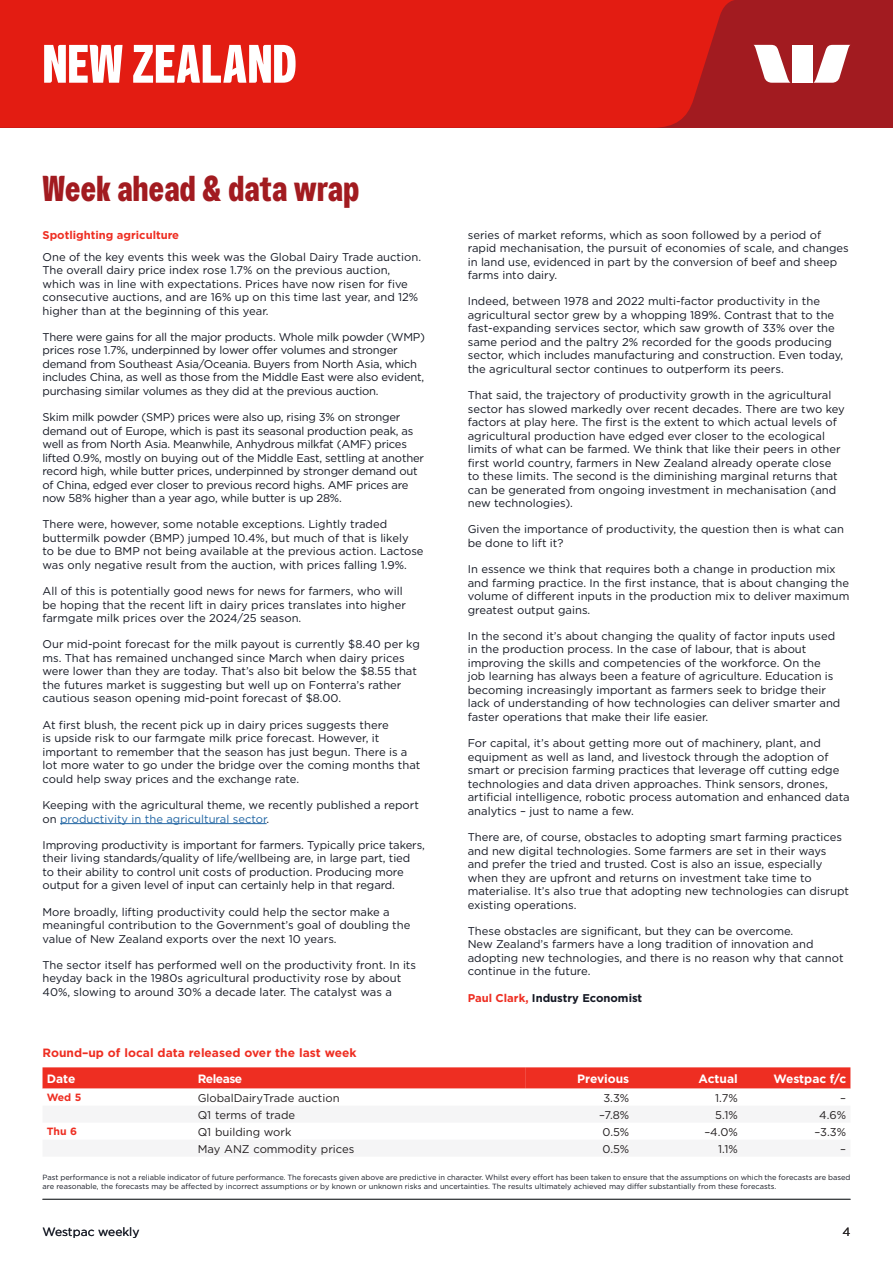
<style>
.page{position:relative;width:893px;height:1263px;background:#fff}
.page>*{position:absolute;margin:0;border:0;box-sizing:border-box;transform-origin:0 0}
.t1{font:700 54px "Westpac";color:#fff}
.t2{font:700 36px "Westpac";letter-spacing:.01em;color:#a21b20}
.TABLE_HEADING{font:700 12px "Gotham";color:#ee2e22}
.TABLE_SUBHEADING{font:700 12px "Gotham";color:#fff}
.t3{font:12px "Gotham";color:#141823}
.TABLE_SUBHEADING-2{font:700 12px "Gotham";letter-spacing:-.04em;color:#fff}
.t4{font:12px "Gotham";color:#231f20}
.t5{font:11.25px/13.5px "Gotham";color:#141823}
.t6{font:11.25px/13.5px "Gotham";letter-spacing:-.02em;color:#141823}
.Calendar_table_text{font:11.25px "Gotham";color:#231f20}
.Calendar_text_right_aligned{font:11.25px "Gotham";color:#231f20}
.t7{font:700 11.25px "Gotham";color:#141823}
.t8{font:700 11.25px "Gotham";color:#ee2e22}
.CALENDAR_TABLE_BODY{font:700 10.5px "Gotham";color:#ee2e22}
.t9{font:7.5px/9px "Gotham";color:#141823}
.s1{color:#2266a4}
.s2{color:#ee2e22}
</style>
<div class="page">
<hr style="left:43px;top:1199px;width:807px;height:1px;background:#383b3f">
<div style="left:0;top:0;width:893px;height:128px;background:#a21b20"></div>
<div style="left:0;top:0;width:734px;height:128px;background:#e31c12"></div>
<svg style="left:754px;top:45px;width:37px;height:38px"></svg>
<svg style="left:813px;top:45px;width:37px;height:38px"></svg>
<div style="left:792px;top:45px;width:20px;height:38px;background:#fff"></div>
<hr style="left:60px;top:823px;width:207px;height:1px;background:#2266a4">
<svg style="left:43px;top:1067px;width:807px;height:22px;background:#ee372b"></svg>
<h1 class="t1" style="left:43px;top:32px;width:256px">NEW ZEALAND</h1>
<h2 class="t2" style="left:43px;top:167px;width:318px">Week ahead &amp; data wrap</h2>
<p class="t8" style="left:43px;top:227px;width:138px">Spotlighting agriculture</p>
<p class="t5" style="left:43px;top:250px;width:380px">One of the key events this week was the Global Dairy Trade auction.<br>The overall dairy price index rose 1.7% on the previous auction, which was in line with expectations. Prices have now risen for five consecutive auctions, and are 16% up on this time last year, and 12% higher than at the beginning of this year.</p>
<p class="t6" style="left:43px;top:330px;width:384px">There were gains for all the major products. Whole milk powder (WMP) prices rose 1.7%, underpinned by lower offer volumes and stronger demand from Southeast Asia/Oceania. Buyers from North Asia, which includes China, as well as those from the Middle East were also evident, purchasing similar volumes as they did at the previous auction.</p>
<p class="t6" style="left:43px;top:410px;width:383px">Skim milk powder (SMP) prices were also up, rising 3% on stronger demand out of Europe, which is past its seasonal production peak, as well as from North Asia. Meanwhile, Anhydrous milkfat (AMF) prices lifted 0.9%, mostly on buying out of the Middle East, settling at another record high, while butter prices, underpinned by stronger demand out of China, edged ever closer to previous record highs. AMF prices are now 58% higher than a year ago, while butter is up 28%.</p>
<p class="t5" style="left:43px;top:517px;width:383px">There were, however, some notable exceptions. Lightly traded buttermilk powder (BMP) jumped 10.4%, but much of that is likely<br>to be due to BMP not being available at the previous action. Lactose was only negative result from the auction, with prices falling 1.9%.</p>
<p class="t5" style="left:43px;top:584px;width:365px">All of this is potentially good news for news for farmers, who will be hoping that the recent lift in dairy prices translates into higher farmgate milk prices over the 2024/25 season.</p>
<p class="t5" style="left:43px;top:637px;width:379px">Our mid-point forecast for the milk payout is currently $8.40 per kg ms. That has remained unchanged since March when dairy prices were lower than they are today. That’s also bit below the $8.55 that the futures market is suggesting but well up on Fonterra’s rather cautious season opening mid-point forecast of $8.00.</p>
<p class="t5" style="left:43px;top:718px;width:379px">At first blush, the recent pick up in dairy prices suggests there<br>is upside risk to our farmgate milk price forecast. However, it important to remember that the season has just begun. There is a lot more water to go under the bridge over the coming months that could help sway prices and the exchange rate.</p>
<p class="t5" style="left:43px;top:798px;width:378px">Keeping with the agricultural theme, we recently published a report on <span class="s1">productivity in the agricultural sector</span>.</p>
<p class="t5" style="left:43px;top:838px;width:384px">Improving productivity is important for farmers. Typically price takers, their living standards/quality of life/wellbeing are, in large part, tied<br>to their ability to control unit costs of production. Producing more output for a given level of input can certainly help in that regard.</p>
<p class="t5" style="left:43px;top:904px;width:369px">More broadly, lifting productivity could help the sector make a meaningful contribution to the Government’s goal of doubling the value of New Zealand exports over the next 10 years.</p>
<p class="t5" style="left:43px;top:958px;width:375px">The sector itself has performed well on the productivity front. In its heyday back in the 1980s agricultural productivity rose by about<br>40%, slowing to around 30% a decade later. The catalyst was a</p>
<p class="t5" style="left:468px;top:228px;width:383px">series of market reforms, which as soon followed by a period of rapid mechanisation, the pursuit of economies of scale, and changes in land use, evidenced in part by the conversion of beef and sheep farms into dairy.</p>
<p class="t5" style="left:468px;top:294px;width:377px">Indeed, between 1978 and 2022 multi-factor productivity in the agricultural sector grew by a whopping 189%. Contrast that to the fast-expanding services sector, which saw growth of 33% over the same period and the paltry 2% recorded for the goods producing sector, which includes manufacturing and construction. Even today, the agricultural sector continues to outperform its peers.</p>
<p class="t5" style="left:468px;top:388px;width:379px">That said, the trajectory of productivity growth in the agricultural sector has slowed markedly over recent decades. There are two key factors at play here. The first is the extent to which actual levels of agricultural production have edged ever closer to the ecological limits of what can be farmed. We think that like their peers in other first world country, farmers in New Zealand already operate close to these limits. The second is the diminishing marginal returns that can be generated from ongoing investment in mechanisation (and new technologies).</p>
<p class="t5" style="left:468px;top:522px;width:378px">Given the importance of productivity, the question then is what can be done to lift it?</p>
<p class="t5" style="left:468px;top:562px;width:383px">In essence we think that requires both a change in production mix and farming practice. In the first instance, that is about changing the volume of different inputs in the production mix to deliver maximum greatest output gains.</p>
<p class="t5" style="left:468px;top:629px;width:374px">In the second it’s about changing the quality of factor inputs used in the production process. In the case of labour, that is about improving the skills and competencies of the workforce. On the job learning has always been a feature of agriculture. Education is becoming increasingly important as farmers seek to bridge their lack of understanding of how technologies can deliver smarter and faster operations that make their life easier.</p>
<p class="t5" style="left:468px;top:736px;width:384px">For capital, it’s about getting more out of machinery, plant, and equipment as well as land, and livestock through the adoption of smart or precision farming practices that leverage off cutting edge technologies and data driven approaches. Think sensors, drones, artificial intelligence, robotic process automation and enhanced data analytics – just to name a few.</p>
<p class="t5" style="left:468px;top:830px;width:383px">There are, of course, obstacles to adopting smart farming practices and new digital technologies. Some farmers are set in their ways and prefer the tried and trusted. Cost is also an issue, especially when they are upfront and returns on investment take time to materialise. It’s also true that adopting new technologies can disrupt existing operations.</p>
<p class="t5" style="left:468px;top:924px;width:377px">These obstacles are significant, but they can be overcome.<br>New Zealand’s farmers have a long tradition of innovation and adopting new technologies, and there is no reason why that cannot continue in the future.</p>
<p class="t7" style="left:468px;top:990px;width:176px"><span class="s2">Paul Clark,</span> Industry Economist</p>
<p class="TABLE_HEADING" style="left:43px;top:1045px;width:315px">Round–up of local data released over the last week</p>
<p class="TABLE_SUBHEADING" style="left:47px;top:1070px;width:30px">Date</p>
<p class="TABLE_SUBHEADING-2" style="left:198px;top:1070px;width:46px">Release</p>
<p class="TABLE_SUBHEADING" style="left:577px;top:1070px;width:54px">Previous</p>
<p class="TABLE_SUBHEADING" style="left:699px;top:1070px;width:41px">Actual</p>
<p class="TABLE_SUBHEADING" style="left:773px;top:1070px;width:74px">Westpac f/c</p>
<p class="CALENDAR_TABLE_BODY" style="left:47px;top:1091px;width:36px">Wed 5</p>
<p class="Calendar_table_text" style="left:198px;top:1090px;width:143px">GlobalDairyTrade auction</p>
<p class="Calendar_text_right_aligned" style="left:603px;top:1090px;width:27px">3.3%</p>
<p class="Calendar_text_right_aligned" style="left:715px;top:1090px;width:24px">1.7%</p>
<p class="Calendar_text_right_aligned" style="left:840px;top:1090px;width:7px">–</p>
<p class="Calendar_table_text" style="left:198px;top:1107px;width:99px">Q1 terms of trade</p>
<p class="Calendar_text_right_aligned" style="left:599px;top:1107px;width:32px">–7.8%</p>
<p class="Calendar_text_right_aligned" style="left:715px;top:1107px;width:24px">5.1%</p>
<p class="Calendar_text_right_aligned" style="left:819px;top:1107px;width:28px">4.6%</p>
<p class="CALENDAR_TABLE_BODY" style="left:47px;top:1125px;width:32px">Thu 6</p>
<p class="Calendar_table_text" style="left:198px;top:1124px;width:95px">Q1 building work</p>
<p class="Calendar_text_right_aligned" style="left:602px;top:1124px;width:28px">0.5%</p>
<p class="Calendar_text_right_aligned" style="left:704px;top:1124px;width:35px">–4.0%</p>
<p class="Calendar_text_right_aligned" style="left:814px;top:1124px;width:33px">–3.3%</p>
<p class="Calendar_table_text" style="left:198px;top:1141px;width:158px">May ANZ commodity prices</p>
<p class="Calendar_text_right_aligned" style="left:602px;top:1141px;width:28px">0.5%</p>
<p class="Calendar_text_right_aligned" style="left:718px;top:1141px;width:21px">1.1%</p>
<p class="Calendar_text_right_aligned" style="left:840px;top:1141px;width:7px">–</p>
<p class="t9" style="left:43px;top:1172px;width:809px">Past performance is not a reliable indicator of future performance. The forecasts given above are predictive in character. Whilst every effort has been taken to ensure that the assumptions on which the forecasts are based are reasonable, the forecasts may be affected by incorrect assumptions or by known or unknown risks and uncertainties. The results ultimately achieved may differ substantially from these forecasts.</p>
<p class="t3" style="left:43px;top:1224px;width:98px">Westpac weekly</p>
<p class="t4" style="left:842px;top:1224px;width:10px">4</p>
</div>
